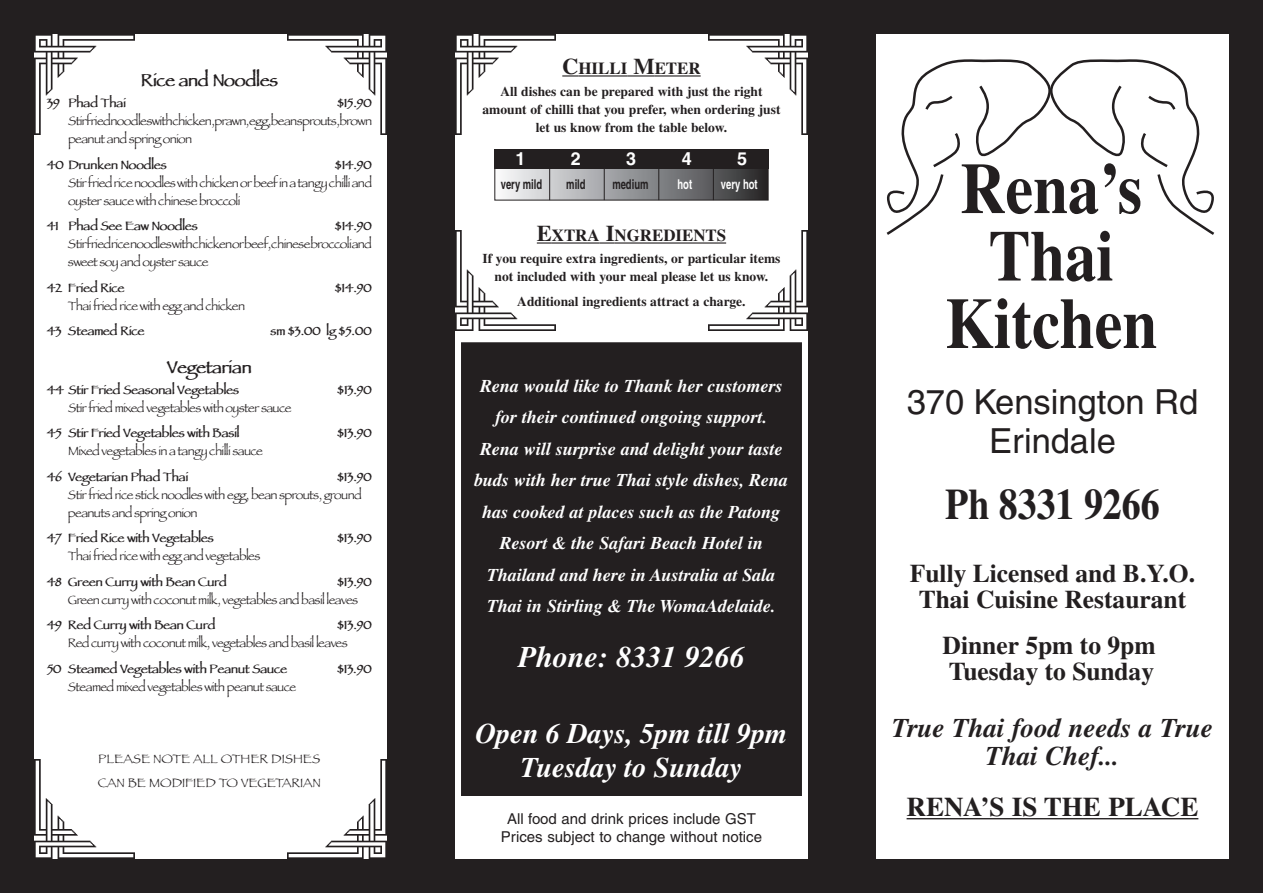
<style>
.page{position:relative;width:1263px;height:893px;background:#231f20}
.page>*{position:absolute;margin:0;border:0;box-sizing:border-box;transform-origin:0 0}
.t1{font:700 72px/67.5px "Times";color:#231f20;text-align:center;scale:.87 1}
.t2{font:700 43.5px "Times";color:#231f20;scale:.87 1}
.t3{font:34.5px/39px "Helvetica";color:#231f20;text-align:center}
.t4{font:italic 700 30px "Times";color:#fff}
.t5{font:italic 700 28.5px/34.2px "Times LT Std";color:#fff;text-align:center}
.t6{font:italic 700 27px/28.5px "Times";color:#231f20;text-align:center}
.t7{font:700 27px "Times";color:#231f20}
.t8{font:700 25.5px/25.5px "Times";color:#231f20;text-align:center}
.t9{font:italic 700 18px/31.5px "Times";color:#fff;text-align:center}
.t10{font:700 18px "Papyrus LET";letter-spacing:-.05em;color:#231f20}
.t11{font:700 18px "Helvetica";color:#fff}
.t12{font:700 16.8px "Times";color:#231f20}
.t13{font:15px "Helvetica";color:#231f20}
.t14{font:700 13.5px/18px "Times";color:#231f20;text-align:center}
.t15{font:700 13.5px "Helvetica";color:#231f20;scale:.7 1}
.t16{font:700 13.5px "Helvetica";color:#fff;scale:.7 1}
.t17{font:12.75px/18px "Papyrus";letter-spacing:-.05em;color:#231f20}
.t18{font:700 12.75px "Papyrus LET";letter-spacing:-.05em;color:#231f20}
.t19{font:12.75px/24px "Papyrus";color:#231f20}
.s1{font-size:22.5px}
</style>
<div class="page">
<div style="left:455px;top:34px;width:353px;height:825px;background:#fff"></div>
<div style="left:876px;top:34px;width:353px;height:825px;background:#fff"></div>
<hr style="left:906px;top:818px;width:292px;height:1px;background:#231f20">
<div style="left:34px;top:34px;width:353px;height:825px;background:#fff"></div>
<img style="left:34px;top:34px;width:100px;height:100px">
<img style="left:287px;top:34px;width:100px;height:100px">
<img style="left:287px;top:759px;width:100px;height:100px">
<img style="left:34px;top:759px;width:100px;height:100px">
<img style="left:455px;top:34px;width:100px;height:100px">
<img style="left:708px;top:34px;width:100px;height:100px">
<img style="left:708px;top:230px;width:100px;height:100px">
<img style="left:455px;top:230px;width:100px;height:100px">
<div style="left:461px;top:342px;width:341px;height:454px;background:#231f20"></div>
<svg style="left:537px;top:242px;width:15px;height:2px"></svg>
<hr style="left:552px;top:242px;width:48px;height:2px;background:#231f20">
<svg style="left:600px;top:242px;width:15px;height:2px"></svg>
<hr style="left:615px;top:242px;width:111px;height:2px;background:#231f20">
<svg style="left:562px;top:75px;width:16px;height:2px"></svg>
<hr style="left:578px;top:75px;width:49px;height:2px;background:#231f20">
<hr style="left:627px;top:75px;width:28px;height:2px;background:#231f20">
<hr style="left:655px;top:75px;width:46px;height:2px;background:#231f20">
<div style="left:495px;top:169px;width:273px;height:31px;background:linear-gradient(to right,#f9fafd,#2c2c2f)"></div>
<div style="left:494px;top:168px;width:274px;height:32px;border:1px solid #231f20"></div>
<hr style="left:549px;top:151px;width:1px;height:49px;background:#231f20">
<hr style="left:604px;top:151px;width:1px;height:49px;background:#231f20">
<hr style="left:658px;top:151px;width:1px;height:49px;background:#231f20">
<hr style="left:713px;top:151px;width:1px;height:49px;background:#231f20">
<div style="left:494px;top:149px;width:274px;height:20px;background:#231f20"></div>
<svg style="left:886px;top:59px;width:328px;height:176px"></svg>
<h3 class="t10" style="left:141px;top:70px;width:139px">Rice and Noodles</h3>
<p class="t18" style="left:47px;top:95px;width:81px">39 Phad Thai</p>
<p class="t18" style="left:337px;top:95px;width:36px">$15.90</p>
<p class="t17" style="left:68px;top:112px;width:306px">Stir fried noodles with chicken, prawn, egg, bean sprouts, brown peanut and spring onion</p>
<p class="t18" style="left:47px;top:157px;width:122px">40 Drunken Noodles</p>
<p class="t18" style="left:335px;top:157px;width:39px">$14.90</p>
<p class="t17" style="left:68px;top:173px;width:306px">Stir fried rice noodles with chicken or beef in a tangy chilli and oyster sauce with chinese broccoli</p>
<p class="t18" style="left:47px;top:218px;width:153px">41 Phad See Eaw Noodles</p>
<p class="t18" style="left:335px;top:218px;width:39px">$14.90</p>
<p class="t17" style="left:68px;top:235px;width:306px">Stir fried rice noodles with chicken or beef, chinese broccoli and sweet soy and oyster sauce</p>
<p class="t18" style="left:47px;top:280px;width:80px">42 Fried Rice</p>
<p class="t18" style="left:335px;top:280px;width:39px">$14.90</p>
<p class="t17" style="left:68px;top:296px;width:178px">Thai fried rice with egg and chicken</p>
<p class="t18" style="left:47px;top:323px;width:99px">43 Steamed Rice</p>
<p class="t18" style="left:270px;top:323px;width:103px">sm $3.00 lg $5.00</p>
<h3 class="t10" style="left:167px;top:356px;width:86px">Vegetarian</h3>
<p class="t18" style="left:47px;top:382px;width:194px">44 Stir Fried Seasonal Vegetables</p>
<p class="t18" style="left:337px;top:382px;width:36px">$13.90</p>
<p class="t17" style="left:68px;top:398px;width:225px">Stir fried mixed vegetables with oyster sauce</p>
<p class="t18" style="left:47px;top:425px;width:195px">45 Stir Fried Vegetables with Basil</p>
<p class="t18" style="left:337px;top:425px;width:36px">$13.90</p>
<p class="t17" style="left:68px;top:442px;width:197px">Mixed vegetables in a tangy chilli sauce</p>
<p class="t18" style="left:47px;top:469px;width:143px">46 Vegetarian Phad Thai</p>
<p class="t18" style="left:337px;top:469px;width:36px">$13.90</p>
<p class="t17" style="left:68px;top:485px;width:295px">Stir fried rice stick noodles with egg, bean sprouts, ground peanuts and spring onion</p>
<p class="t18" style="left:47px;top:530px;width:169px">47 Fried Rice with Vegetables</p>
<p class="t18" style="left:337px;top:530px;width:36px">$13.90</p>
<p class="t17" style="left:68px;top:547px;width:194px">Thai fried rice with egg and vegetables</p>
<p class="t18" style="left:47px;top:574px;width:182px">48 Green Curry with Bean Curd</p>
<p class="t18" style="left:337px;top:574px;width:36px">$13.90</p>
<p class="t17" style="left:68px;top:590px;width:292px">Green curry with coconut milk, vegetables and basil leaves</p>
<p class="t18" style="left:47px;top:617px;width:170px">49 Red Curry with Bean Curd</p>
<p class="t18" style="left:337px;top:617px;width:36px">$13.90</p>
<p class="t17" style="left:68px;top:634px;width:281px">Red curry with coconut milk, vegetables and basil leaves</p>
<p class="t18" style="left:47px;top:661px;width:242px">50 Steamed Vegetables with Peanut Sauce</p>
<p class="t18" style="left:337px;top:661px;width:36px">$13.90</p>
<p class="t17" style="left:68px;top:677px;width:230px">Steamed mixed vegetables with peanut sauce</p>
<p class="t19" style="left:98px;top:746px;width:225px">PLEASE NOTE ALL OTHER DISHES<br>CAN BE MODIFIED TO VEGETARIAN</p>
<h3 class="t12" style="left:562px;top:58px;width:140px"><span class="s1">C</span>HILLI <span class="s1">M</span>ETER</h3>
<p class="t14" style="left:482px;top:82px;width:299px">All dishes can be prepared with just the right amount of chilli that you prefer, when ordering just let us know from the table below.</p>
<h3 class="t11" style="left:515px;top:148px;width:12px">1</h3>
<h3 class="t11" style="left:571px;top:148px;width:12px">2</h3>
<h3 class="t11" style="left:626px;top:148px;width:12px">3</h3>
<h3 class="t11" style="left:682px;top:148px;width:12px">4</h3>
<h3 class="t11" style="left:737px;top:148px;width:12px">5</h3>
<p class="t15" style="left:501px;top:176px;width:61px">very mild</p>
<p class="t15" style="left:566px;top:176px;width:29px">mild</p>
<p class="t15" style="left:612px;top:176px;width:53px">medium</p>
<p class="t16" style="left:677px;top:176px;width:22px">hot</p>
<p class="t16" style="left:721px;top:176px;width:54px">very hot</p>
<h3 class="t12" style="left:537px;top:225px;width:191px"><span class="s1">E</span>XTRA <span class="s1">I</span>NGREDIENTS</h3>
<p class="t14" style="left:482px;top:249px;width:300px">If you require extra ingredients, or particular items not included with your meal please let us know.</p>
<p class="t14" style="left:517px;top:292px;width:230px">Additional ingredients attract a charge.</p>
<p class="t9" style="left:475px;top:369px;width:315px">Rena would like to Thank her customers for their continued ongoing support.<br>Rena will surprise and delight your taste buds with her true Thai style dishes, Rena has cooked at places such as the Patong Resort &amp; the Safari Beach Hotel in Thailand and here in Australia at Sala Thai in Stirling &amp; The WomaAdelaide.</p>
<h3 class="t4" style="left:518px;top:640px;width:228px">Phone: 8331 9266</h3>
<h3 class="t5" style="left:475px;top:716px;width:313px">Open 6 Days, 5pm till 9pm<br>Tuesday to Sunday</h3>
<p class="t13" style="left:507px;top:810px;width:250px">All food and drink prices include GST</p>
<p class="t13" style="left:501px;top:828px;width:263px">Prices subject to change without notice</p>
<h1 class="t1" style="left:945px;top:154px;width:245px">Rena’s<br>Thai<br>Kitchen</h1>
<h3 class="t3" style="left:907px;top:382px;width:293px">370 Kensington Rd<br>Erindale</h3>
<h2 class="t2" style="left:945px;top:478px;width:248px">Ph 8331 9266</h2>
<h3 class="t8" style="left:910px;top:560px;width:287px">Fully Licensed and B.Y.O.<br>Thai Cuisine Restaurant</h3>
<h3 class="t8" style="left:942px;top:632px;width:215px;text-align:left">Dinner 5pm to 9pm<br>Tuesday to Sunday</h3>
<h3 class="t6" style="left:892px;top:713px;width:323px">True Thai food needs a True<br>Thai Chef...</h3>
<h3 class="t7" style="left:906px;top:791px;width:293px">RENA’S IS THE PLACE</h3>
</div>
